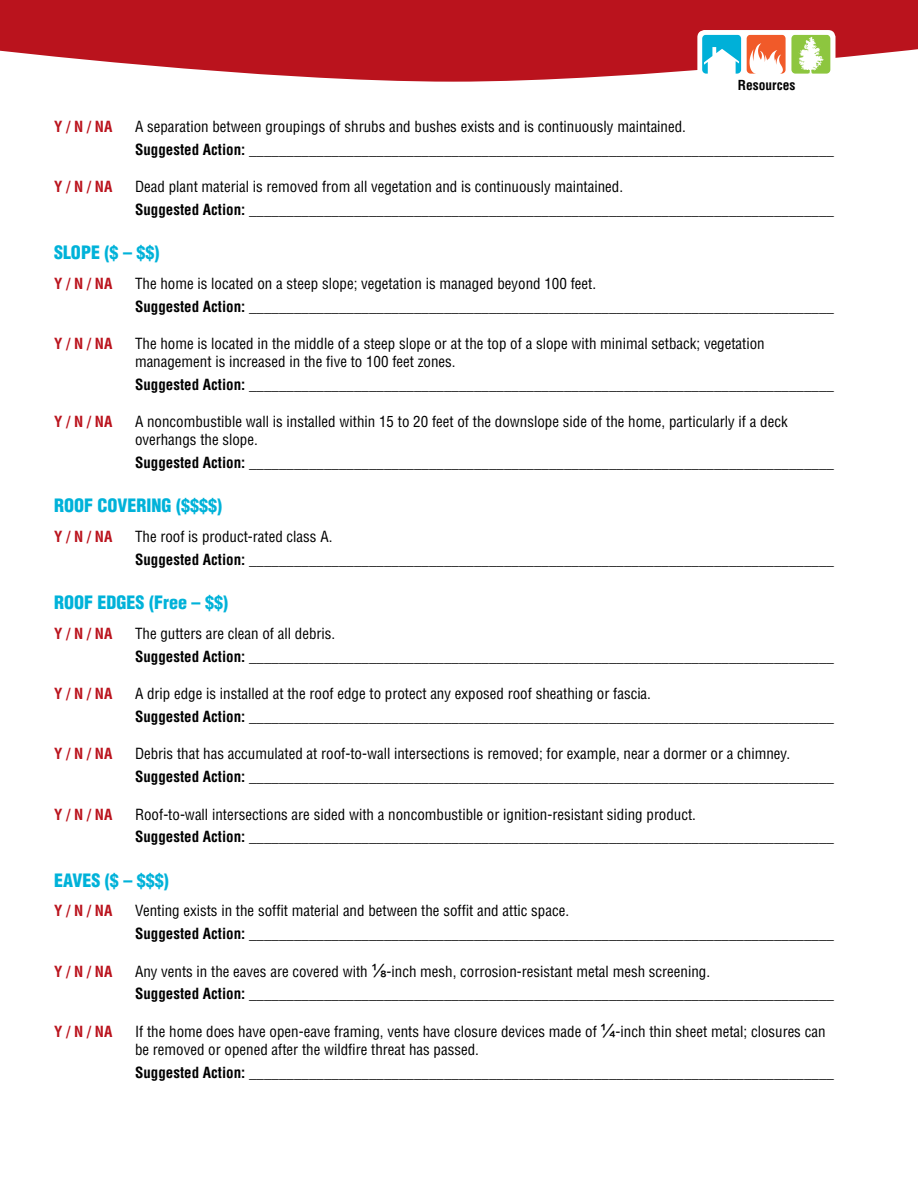
<style>
.page{position:relative;width:918px;height:1188px;background:#fff}
.page>*{position:absolute;margin:0;border:0;box-sizing:border-box;transform-origin:0 0}
.t1{font:900 condensed 18px "Helvetica";color:#00b2d9}
.t2{font:700 condensed 15px/22.8px "Helvetica";color:#000}
.t3{font:condensed 15px/18px "Helvetica";color:#000}
.t4{font:700 condensed 15px "Helvetica";color:#ba131d}
.t5{font:700 condensed 13.5px "Helvetica";color:#000}
.s1{font-weight:400}
.s2{font-family:"Arial";font-weight:400;font-stretch:normal;font-size:18px}
.s3{font-family:"Arial";font-stretch:normal;font-size:18px}
</style>
<div class="page">
<svg style="left:0;top:0;width:918px;height:82px;background:#c3333c"></svg>
<div style="left:697px;top:30px;width:139px;height:48px;background:#fff;border-radius:7px"></div>
<div style="left:747px;top:35px;width:39px;height:39px;background:#f15a29;border-radius:4px"></div>
<div style="left:702px;top:35px;width:39px;height:39px;background:#00b0d8;border-radius:4px"></div>
<div style="left:791px;top:35px;width:39px;height:39px;background:#8dc63f;border-radius:4px"></div>
<svg style="left:704px;top:47px;width:35px;height:27px"></svg>
<svg style="left:797px;top:37px;width:27px;height:37px"></svg>
<svg style="left:750px;top:43px;width:33px;height:31px"></svg>
<div style="left:757px;top:66px;width:14px;height:8px;background:#fff"></div>
<p class="t5" style="left:738px;top:76px;width:59px">Resources</p>
<p class="t4" style="left:54px;top:117px;width:60px">Y / N / NA</p>
<p class="t3" style="left:135px;top:117px;width:553px">A separation between groupings of shrubs and bushes exists and is continuously maintained.</p>
<p class="t2" style="left:135px;top:138px;width:700px">Suggested Action: ______________________________________________________________________________</p>
<p class="t4" style="left:54px;top:177px;width:60px">Y / N / NA</p>
<p class="t3" style="left:135px;top:178px;width:490px">Dead plant material is removed from all vegetation and is continuously maintained.</p>
<p class="t2" style="left:135px;top:198px;width:700px">Suggested Action: ______________________________________________________________________________</p>
<p class="t1" style="left:54px;top:241px;width:107px">SLOPE ($ – $$)</p>
<p class="t4" style="left:54px;top:274px;width:60px">Y / N / NA</p>
<p class="t3" style="left:135px;top:274px;width:463px">The home is located on a steep slope; vegetation is managed beyond 100 feet.</p>
<p class="t2" style="left:135px;top:295px;width:700px">Suggested Action: ______________________________________________________________________________</p>
<p class="t4" style="left:54px;top:334px;width:60px">Y / N / NA</p>
<p class="t3" style="left:135px;top:335px;width:631px">The home is located in the middle of a steep slope or at the top of a slope with minimal setback; vegetation management is increased in the five to 100 feet zones.</p>
<p class="t2" style="left:135px;top:373px;width:700px">Suggested Action: ______________________________________________________________________________</p>
<p class="t4" style="left:54px;top:413px;width:60px">Y / N / NA</p>
<p class="t3" style="left:135px;top:413px;width:654px">A noncombustible wall is installed within 15 to 20 feet of the downslope side of the home, particularly if a deck overhangs the slope.</p>
<p class="t2" style="left:135px;top:451px;width:700px">Suggested Action: ______________________________________________________________________________</p>
<p class="t1" style="left:54px;top:494px;width:170px">ROOF COVERING ($$$$)</p>
<p class="t4" style="left:54px;top:527px;width:60px">Y / N / NA</p>
<p class="t3" style="left:135px;top:528px;width:199px">The roof is product-rated class A.</p>
<p class="t2" style="left:135px;top:548px;width:700px">Suggested Action: ______________________________________________________________________________</p>
<p class="t1" style="left:54px;top:591px;width:176px">ROOF EDGES (Free – $$)</p>
<p class="t4" style="left:54px;top:624px;width:60px">Y / N / NA</p>
<p class="t3" style="left:135px;top:624px;width:202px">The gutters are clean of all debris.</p>
<p class="t2" style="left:135px;top:645px;width:700px">Suggested Action: ______________________________________________________________________________</p>
<p class="t4" style="left:54px;top:684px;width:60px">Y / N / NA</p>
<p class="t3" style="left:135px;top:685px;width:518px">A drip edge is installed at the roof edge to protect any exposed roof sheathing or fascia.</p>
<p class="t2" style="left:135px;top:705px;width:700px">Suggested Action: ______________________________________________________________________________</p>
<p class="t4" style="left:54px;top:745px;width:60px">Y / N / NA</p>
<p class="t3" style="left:135px;top:745px;width:657px">Debris that has accumulated at roof-to-wall intersections is removed; for example, near a dormer or a chimney.</p>
<p class="t2" style="left:135px;top:765px;width:700px">Suggested Action: ______________________________________________________________________________</p>
<p class="t4" style="left:54px;top:805px;width:60px">Y / N / NA</p>
<p class="t3" style="left:135px;top:805px;width:563px">Roof-to-wall intersections are sided with a noncombustible or ignition-resistant siding product.</p>
<p class="t2" style="left:135px;top:825px;width:700px">Suggested Action: ______________________________________________________________________________</p>
<p class="t1" style="left:54px;top:869px;width:116px">EAVES ($ – $$$)</p>
<p class="t4" style="left:54px;top:902px;width:60px">Y / N / NA</p>
<p class="t3" style="left:135px;top:902px;width:436px">Venting exists in the soffit material and between the soffit and attic space.</p>
<p class="t2" style="left:135px;top:922px;width:700px">Suggested Action: ______________________________________________________________________________</p>
<p class="t4" style="left:54px;top:962px;width:60px">Y / N / NA</p>
<p class="t2" style="left:135px;top:960px;width:701px"><span class="s1">Any vents in the eaves are covered with</span> <span class="s2">⅛</span><span class="s1">-inch mesh, corrosion-resistant metal mesh screening.<br></span>Suggested Action: ______________________________________________________________________________</p>
<p class="t4" style="left:54px;top:1022px;width:60px">Y / N / NA</p>
<p class="t3" style="left:135px;top:1022px;width:692px">If the home does have open-eave framing, vents have closure devices made of <span class="s3">¼</span>-inch thin sheet metal; closures can be removed or opened after the wildfire threat has passed.</p>
<p class="t2" style="left:135px;top:1061px;width:701px">Suggested Action: ______________________________________________________________________________</p>
</div>
